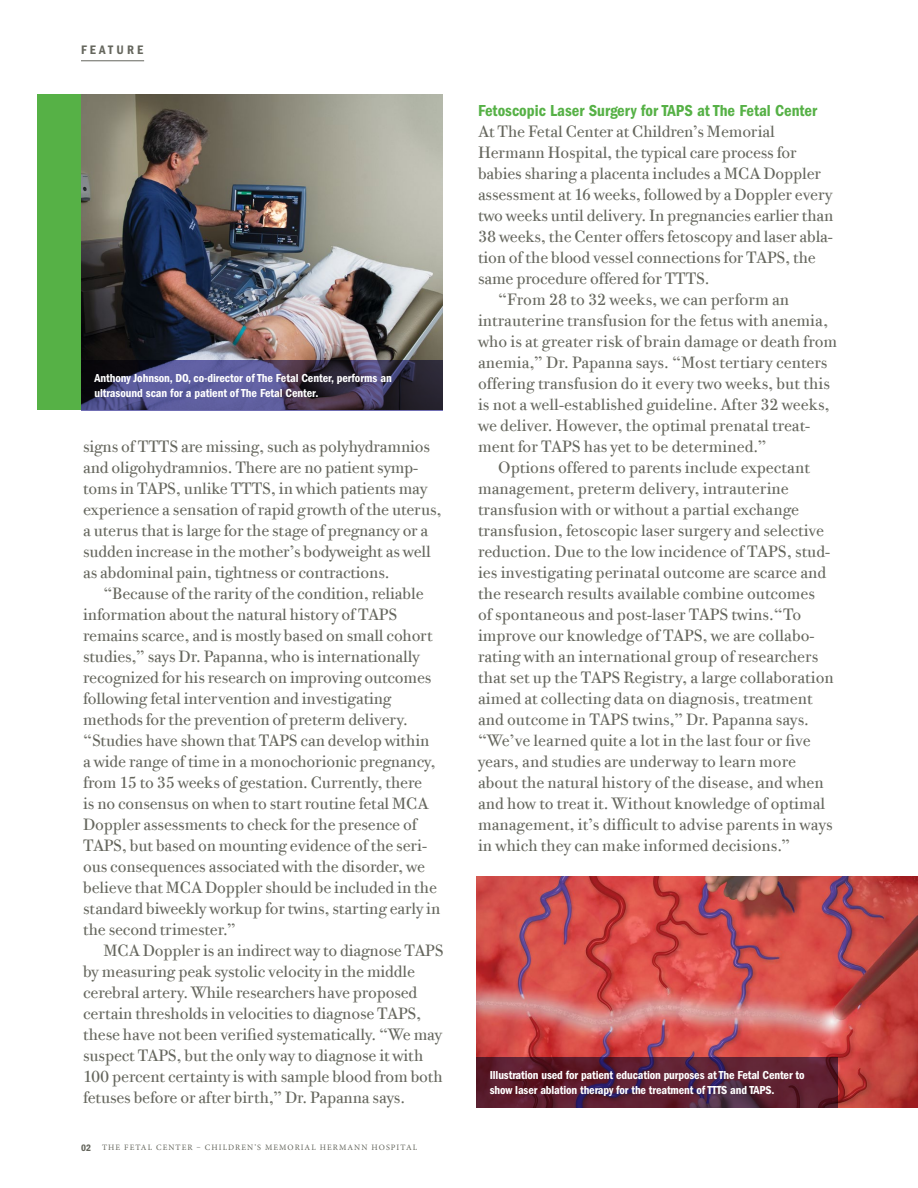
<style>
.page{position:relative;width:918px;height:1188px;background:#fff}
.page>*{position:absolute;margin:0;border:0;box-sizing:border-box;transform-origin:0 0}
.t1{font:16.5px/21px "Bodoni Twe ITC";letter-spacing:-.01em;color:#65665d}
.t2{font:16.5px "ITC Franklin Gothic Std Dm Cd";color:#56b146}
.t3{font:12.75px "ITC Franklin Gothic Std Dm Cd";letter-spacing:.25em;color:#65665d}
.t4{font:12px/15px "ITC Franklin Gothic Std Dm Cd";letter-spacing:-.01em;color:#fff}
.t5{font:8.25px "Minion Pro";letter-spacing:.13em;color:#65665d}
.s1{font-family:"ITC Franklin Gothic Std Dm Cd";font-size:9.75px}
</style>
<div class="page">
<hr style="left:917px;top:876px;width:1px;height:232px;background:#56b146">
<img style="left:476px;top:877px;width:442px;height:231px">
<svg style="left:476px;top:1057px;width:362px;height:51px;background:#571f33"></svg>
<hr style="left:81px;top:60px;width:63px;height:1px;background:#65665d">
<img style="left:81px;top:94px;width:361px;height:266px">
<svg style="left:81px;top:360px;width:361px;height:50px;background:#423e66"></svg>
<div style="left:38px;top:94px;width:43px;height:316px;background:#56b146"></div>
<p class="t3" style="left:81px;top:42px;width:64px">FEATURE</p>
<p class="t4" style="left:94px;top:370px;width:299px">Anthony Johnson, DO, co-director of The Fetal Center, performs an ultrasound scan for a patient of The Fetal Center.</p>
<p class="t1" style="left:83px;top:435px;width:360px">signs of TTTS are missing, such as polyhydramnios and oligohydramnios. There are no patient symp&shy;toms in TAPS, unlike TTTS, in which patients may experience a sensation of rapid growth of the uterus, a uterus that is large for the stage of pregnancy or a sudden increase in the mother’s bodyweight as well as abdominal pain, tightness or contractions.</p>
<p class="t1" style="left:83px;top:582px;width:359px;text-indent:20px">“Because of the rarity of the condition, reliable information about the natural history of TAPS remains scarce, and is mostly based on small cohort studies,” says Dr. Papanna, who is internationally recognized for his research on improving outcomes following fetal intervention and investigating methods for the prevention of preterm delivery. “Studies have shown that TAPS can develop within a wide range of time in a monochorionic pregnancy, from 15 to 35 weeks of gestation. Currently, there<br>is no consensus on when to start routine fetal MCA Doppler assessments to check for the presence of TAPS, but based on mounting evidence of the seri&shy;ous consequences associated with the disorder, we believe that MCA Doppler should be included in the standard biweekly workup for twins, starting early in the second trimester.”</p>
<p class="t1" style="left:83px;top:939px;width:362px;text-indent:20px">MCA Doppler is an indirect way to diagnose TAPS by measuring peak systolic velocity in the middle cerebral artery. While researchers have proposed certain thresholds in velocities to diagnose TAPS, these have not been verified systematically. “We may suspect TAPS, but the only way to diagnose it with 100 percent certainty is with sample blood from both fetuses before or after birth,” Dr. Papanna says.</p>
<p class="t5" style="left:81px;top:1142px;width:338px"><span class="s1">02</span> THE FETAL CENTER – CHILDREN’S MEMORIAL HERMANN HOSPITAL</p>
<p class="t2" style="left:478px;top:101px;width:341px">Fetoscopic Laser Surgery for TAPS at The Fetal Center</p>
<p class="t1" style="left:478px;top:120px;width:298px">At The Fetal Center at Children’s Memorial</p>
<p class="t1" style="left:478px;top:141px;width:320px">Hermann Hospital, the typical care process for</p>
<p class="t1" style="left:478px;top:162px;width:344px">babies sharing a placenta includes a MCA Doppler</p>
<p class="t1" style="left:478px;top:184px;width:356px">assessment at 16 weeks, followed by a Doppler every</p>
<p class="t1" style="left:478px;top:205px;width:357px">two weeks until delivery. In pregnancies earlier than</p>
<p class="t1" style="left:478px;top:226px;width:356px">38 weeks, the Center offers fetoscopy and laser abla-</p>
<p class="t1" style="left:478px;top:247px;width:339px">tion of the blood vessel connections for TAPS, the</p>
<p class="t1" style="left:478px;top:268px;width:233px">same procedure offered for TTTS.</p>
<p class="t1" style="left:498px;top:289px;width:292px">“From 28 to 32 weeks, we can perform an</p>
<p class="t1" style="left:478px;top:310px;width:352px">intrauterine transfusion for the fetus with anemia,</p>
<p class="t1" style="left:478px;top:331px;width:361px">who is at greater risk of brain damage or death from</p>
<p class="t1" style="left:478px;top:352px;width:351px">anemia,” Dr. Papanna says. “Most tertiary centers</p>
<p class="t1" style="left:478px;top:373px;width:353px">offering transfusion do it every two weeks, but this</p>
<p class="t1" style="left:478px;top:394px;width:353px">is not a well-established guideline. After 32 weeks,</p>
<p class="t1" style="left:478px;top:415px;width:334px">we deliver. However, the optimal prenatal treat-</p>
<p class="t1" style="left:478px;top:436px;width:290px">ment for TAPS has yet to be determined.”</p>
<p class="t1" style="left:498px;top:457px;width:313px">Options offered to parents include expectant</p>
<p class="t1" style="left:478px;top:478px;width:312px">management, preterm delivery, intrauterine</p>
<p class="t1" style="left:478px;top:499px;width:323px">transfusion with or without a partial exchange</p>
<p class="t1" style="left:478px;top:520px;width:348px">transfusion, fetoscopic laser surgery and selective</p>
<p class="t1" style="left:478px;top:541px;width:354px">reduction. Due to the low incidence of TAPS, stud-</p>
<p class="t1" style="left:478px;top:562px;width:350px">ies investigating perinatal outcome are scarce and</p>
<p class="t1" style="left:478px;top:583px;width:339px">the research results available combine outcomes</p>
<p class="t1" style="left:478px;top:604px;width:325px">of spontaneous and post-laser TAPS twins.“To</p>
<p class="t1" style="left:478px;top:625px;width:338px">improve our knowledge of TAPS, we are collabo-</p>
<p class="t1" style="left:478px;top:646px;width:342px">rating with an international group of researchers</p>
<p class="t1" style="left:478px;top:667px;width:357px">that set up the TAPS Registry, a large collaboration</p>
<p class="t1" style="left:478px;top:688px;width:336px">aimed at collecting data on diagnosis, treatment</p>
<p class="t1" style="left:478px;top:709px;width:332px">and outcome in TAPS twins,” Dr. Papanna says.</p>
<p class="t1" style="left:478px;top:730px;width:334px">“We’ve learned quite a lot in the last four or five</p>
<p class="t1" style="left:478px;top:751px;width:319px">years, and studies are underway to learn more</p>
<p class="t1" style="left:478px;top:772px;width:347px">about the natural history of the disease, and when</p>
<p class="t1" style="left:478px;top:793px;width:349px">and how to treat it. Without knowledge of optimal</p>
<p class="t1" style="left:478px;top:814px;width:356px">management, it’s difficult to advise parents in ways</p>
<p class="t1" style="left:478px;top:835px;width:314px">in which they can make informed decisions.”</p>
<p class="t4" style="left:490px;top:1068px;width:316px">Illustration used for patient education purposes at The Fetal Center to show laser ablation therapy for the treatment of TTTS and TAPS.</p>
</div>
